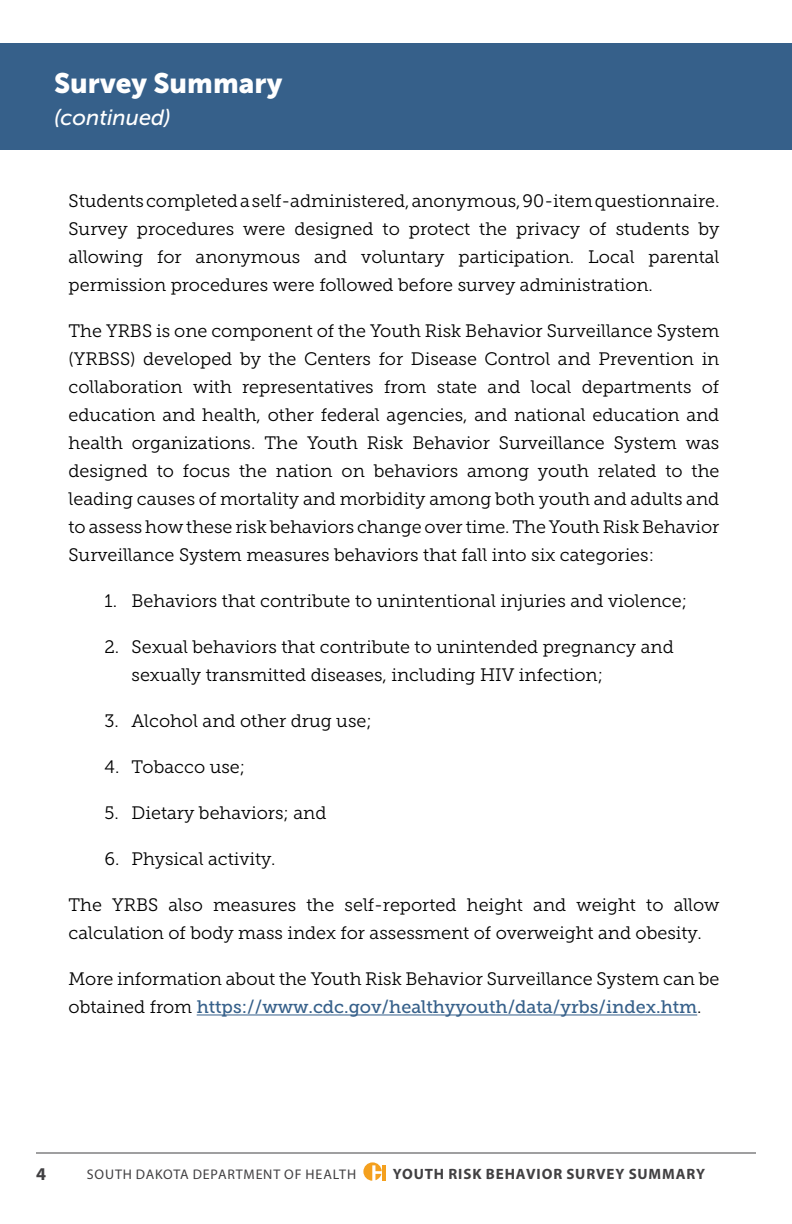
<style>
.page{position:relative;width:792px;height:1224px;background:#fff}
.page>*{position:absolute;margin:0;border:0;box-sizing:border-box;transform-origin:0 0}
.t1{font:28px "Museo Sans 900";color:#fff}
.t2{font:italic 22px "Museo Sans 500";color:#fff}
.t3{font:18px/28px "Museo Slab 300";color:#000;text-align:justify}
.t4{font:18px "Museo Slab 500";color:#36608a}
.t5{font:700 18px "Myriad Pro";color:#414042}
.t6{font:700 15px "Myriad Pro";letter-spacing:.06em;color:#414042}
.t7{font:14px "Myriad Pro";letter-spacing:.055em;color:#414042}
.s1{font-family:"Museo Slab 300";color:#000}
</style>
<div class="page">
<hr style="left:383px;top:1165px;width:3px;height:16px;background:#f4a01e">
<svg style="left:363px;top:1162px;width:19px;height:19px"></svg>
<hr style="left:36px;top:1152px;width:720px;height:2px;background:#414042">
<div style="left:0;top:43px;width:792px;height:107px;background:#36608a"></div>
<hr style="left:197px;top:1015px;width:500px;height:1px;background:#36608a">
<h1 class="t1" style="left:54px;top:67px;width:230px">Survey Summary</h1>
<p class="t2" style="left:54px;top:105px;width:118px">(continued)</p>
<p class="t3" style="left:69px;top:187px;width:652px">Students completed a self-administered, anonymous, 90-item questionnaire.<br>Survey procedures were designed to protect the privacy of students by allowing for anonymous and voluntary participation. Local parental permission procedures were followed before survey administration.</p>
<p class="t3" style="left:69px;top:317px;width:652px">The YRBS is one component of the Youth Risk Behavior Surveillance System (YRBSS) developed by the Centers for Disease Control and Prevention in collaboration with representatives from state and local departments of education and health, other federal agencies, and national education and health organizations. The Youth Risk Behavior Surveillance System was designed to focus the nation on behaviors among youth related to the leading causes of mortality and morbidity among both youth and adults and to assess how these risk behaviors change over time. The Youth Risk Behavior Surveillance System measures behaviors that fall into six categories:</p>
<p class="t3" style="left:105px;top:587px;width:584px">1. Behaviors that contribute to unintentional injuries and violence;</p>
<p class="t3" style="left:132px;top:633px;width:544px;text-indent:-27px">2. Sexual behaviors that contribute to unintended pregnancy and sexually transmitted diseases, including HIV infection;</p>
<p class="t3" style="left:105px;top:707px;width:269px">3. Alcohol and other drug use;</p>
<p class="t3" style="left:105px;top:753px;width:142px">4. Tobacco use;</p>
<p class="t3" style="left:105px;top:799px;width:223px">5. Dietary behaviors; and</p>
<p class="t3" style="left:105px;top:845px;width:172px">6. Physical activity.</p>
<p class="t3" style="left:69px;top:891px;width:652px">The YRBS also measures the self-reported height and weight to allow calculation of body mass index for assessment of overweight and obesity.</p>
<p class="t3" style="left:69px;top:965px;width:652px">More information about the Youth Risk Behavior Surveillance System can be</p>
<p class="t4" style="left:69px;top:997px;width:635px"><span class="s1">obtained from</span> https://www.cdc.gov/healthyyouth/data/yrbs/index.htm<span class="s1">.</span></p>
<p class="t5" style="left:36px;top:1162px;width:11px">4</p>
<p class="t7" style="left:87px;top:1166px;width:271px">SOUTH DAKOTA DEPARTMENT OF HEALTH</p>
<p class="t6" style="left:393px;top:1164px;width:314px">YOUTH RISK BEHAVIOR SURVEY SUMMARY</p>
</div>
